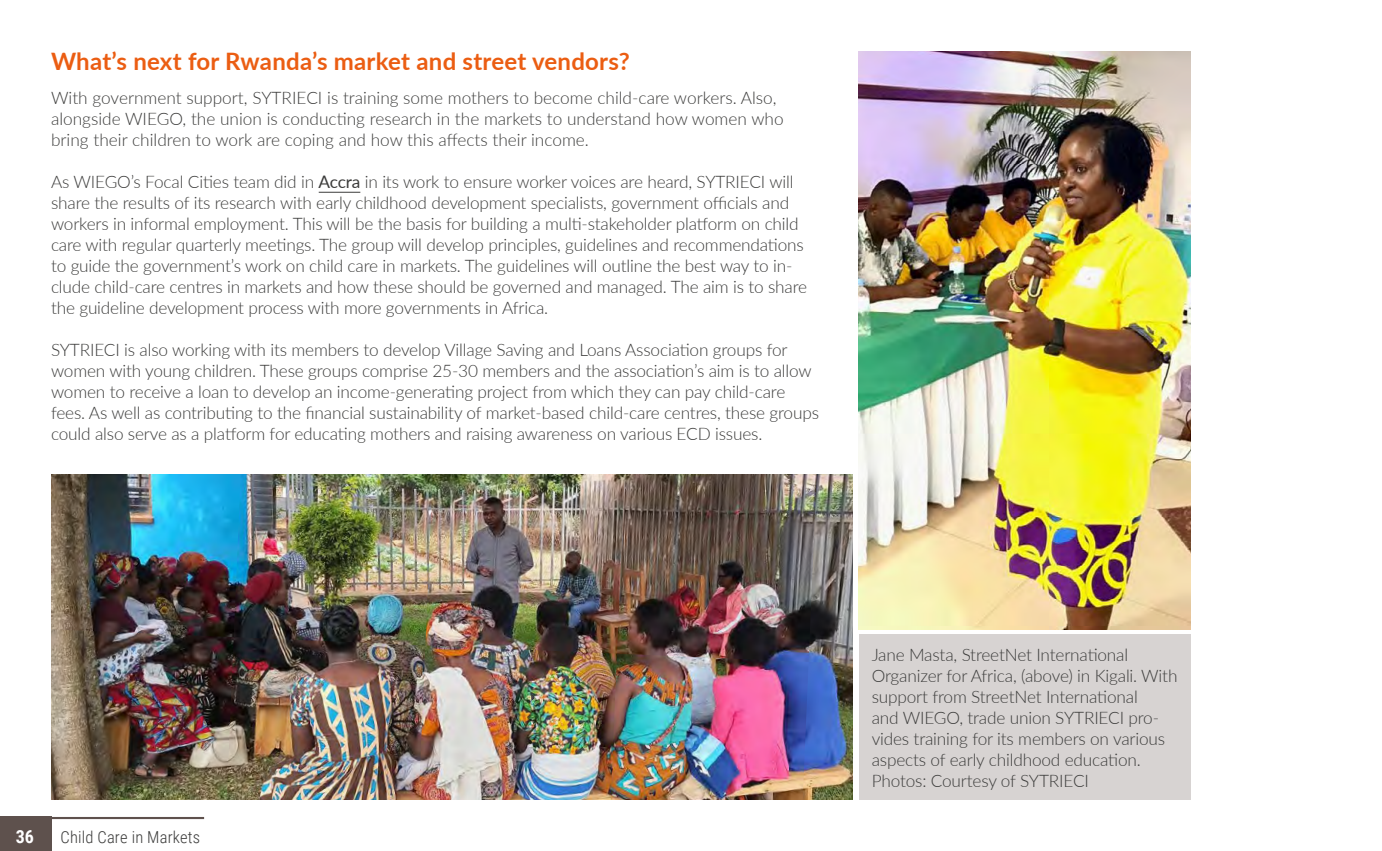
<style>
.page{position:relative;width:1382px;height:851px;background:#fff}
.page>*{position:absolute;margin:0;border:0;box-sizing:border-box;transform-origin:0 0}
.t1{font:700 24px "Lato";letter-spacing:.01em;color:#eb5d12}
.t2{font:700 18px "Roboto Condensed";color:#fff}
.t3{font:300 17.25px/21px "Lato";letter-spacing:-.01em;color:#3c3c3b}
.t4{font:300 16.5px "Roboto Condensed";letter-spacing:.01em;color:#3c3c3b}
.s1{font-weight:400}
</style>
<div class="page">
<div style="left:0;top:816px;width:51px;height:34px;background:#5e514d"></div>
<hr style="left:39px;top:816px;width:165px;height:3px;background:#5e514d">
<hr style="left:319px;top:192px;width:41px;height:1px;background:#3c3c3b">
<img style="left:859px;top:51px;width:332px;height:578px">
<img style="left:51px;top:474px;width:802px;height:325px">
<div style="left:859px;top:634px;width:332px;height:165px;background:#d7d3d2"></div>
<h1 class="t1" style="left:51px;top:44px;width:580px">What’s next for Rwanda’s market and street vendors?</h1>
<p class="t3" style="left:51px;top:87px;width:734px">With government support, SYTRIECI is training some mothers to become child-care workers. Also, alongside WIEGO, the union is conducting research in the markets to understand how women who bring their children to work are coping and how this affects their income.</p>
<p class="t3" style="left:51px;top:171px;width:758px">As WIEGO’s Focal Cities team did in <span class="s1">Accra</span> in its work to ensure worker voices are heard, SYTRIECI will share the results of its research with early childhood development specialists, government officials and workers in informal employment. This will be the basis for building a multi-stakeholder platform on child care with regular quarterly meetings. The group will develop principles, guidelines and recommendations to guide the government’s work on child care in markets. The guidelines will outline the best way to in&shy;clude child-care centres in markets and how these should be governed and managed. The aim is to share the guideline development process with more governments in Africa.</p>
<p class="t3" style="left:51px;top:339px;width:769px">SYTRIECI is also working with its members to develop Village Saving and Loans Association groups for women with young children. These groups comprise 25-30 members and the association’s aim is to allow women to receive a loan to develop an income-generating project from which they can pay child-care fees. As well as contributing to the financial sustainability of market-based child-care centres, these groups could also serve as a platform for educating mothers and raising awareness on various ECD issues.</p>
<p class="t2" style="left:16px;top:823px;width:20px">36</p>
<p class="t4" style="left:61px;top:825px;width:141px">Child Care in Markets</p>
<p class="t3" style="left:872px;top:643px;width:307px">Jane Masta, StreetNet International Organizer for Africa, (above) in Kigali. With support from StreetNet International<br>and WIEGO, trade union SYTRIECI pro&shy;vides training for its members on various aspects of early childhood education.<br>Photos: Courtesy of SYTRIECI</p>
</div>
